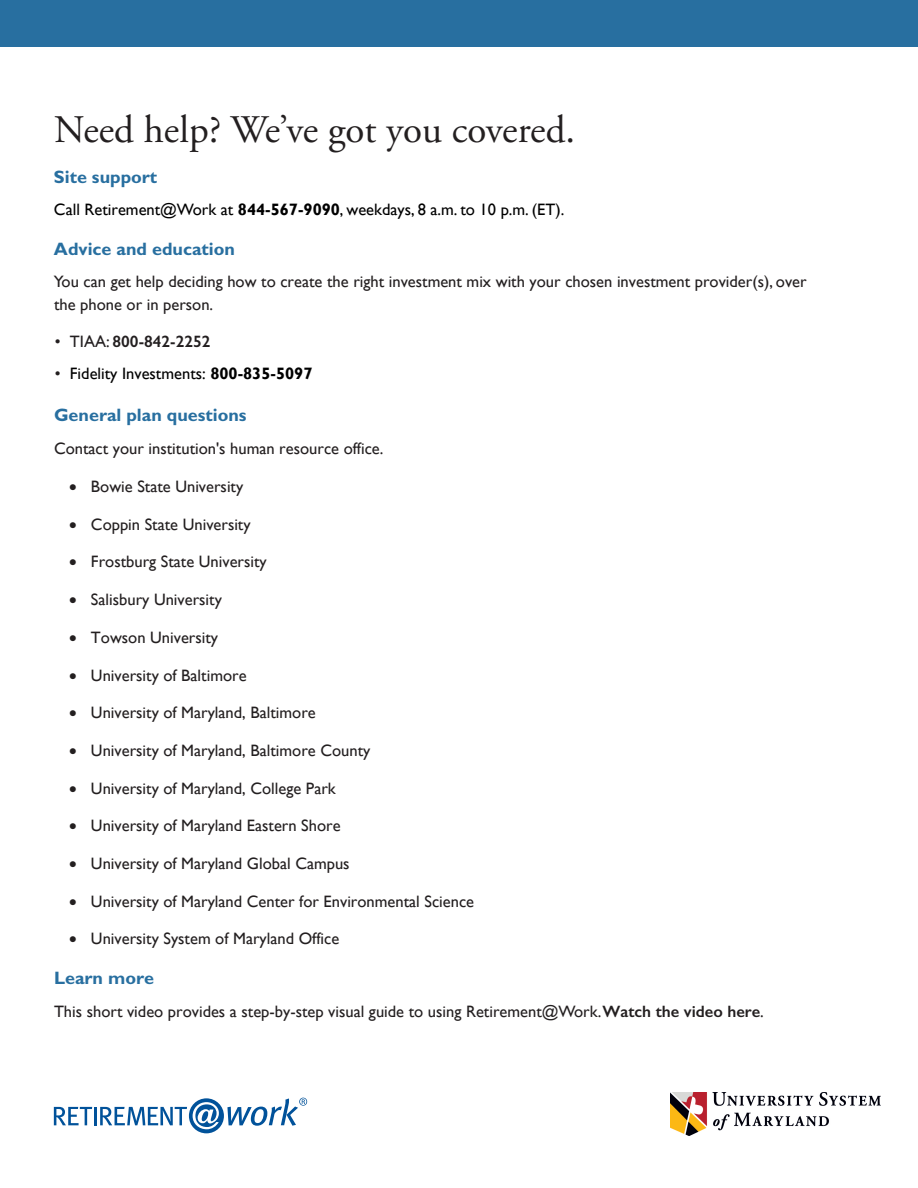
<style>
.page{position:relative;width:918px;height:1188px;background:#fff}
.page>*{position:absolute;margin:0;border:0;box-sizing:border-box;transform-origin:0 0}
.t1{font:39px "Adobe Garamond Pro";color:#231f20}
.t2{font:700 18px "Gill Sans";color:#286fa0}
.t3{font:16.5px "Gill Sans";color:#231f20}
.t4{font:16.5px/22.5px "Gill Sans";color:#231f20}
.t5{font:16.5px "Gill Sans";color:#000}
.t6{font:600 16.5px "Gill Sans";color:#231f20}
.s1{font-weight:700}
.s2{font-weight:400}
.s3{color:#231f20}
.s4{font-weight:600}
</style>
<div class="page">
<div style="left:0;top:0;width:918px;height:47px;background:#286fa0"></div>
<svg style="left:54px;top:1107px;width:38px;height:18px"></svg>
<hr style="left:94px;top:1107px;width:3px;height:18px;background:#01529a">
<svg style="left:100px;top:1098px;width:207px;height:35px"></svg>
<img style="left:670px;top:1093px;width:210px;height:43px">
<h1 class="t1" style="left:54px;top:106px;width:523px">Need help? We’ve got you covered.</h1>
<p class="t2" style="left:54px;top:166px;width:105px">Site support</p>
<p class="t5" style="left:54px;top:200px;width:512px">Call Retirement@Work at <span class="s1">844-567-9090</span>, weekdays, 8 a.m. to 10 p.m. (ET).</p>
<p class="t2" style="left:54px;top:238px;width:182px">Advice and education</p>
<p class="t4" style="left:54px;top:270px;width:754px">You can get help deciding how to create the right investment mix with your chosen investment provider(s), over the phone or in person.</p>
<p class="t6" style="left:55px;top:331px;width:157px"><span class="s2">• TIAA:</span> 800-842-2252</p>
<p class="t5" style="left:55px;top:364px;width:259px"><span class="s3">•</span> Fidelity Investments: <span class="s1">800-835-5097</span></p>
<p class="t2" style="left:54px;top:405px;width:194px">General plan questions</p>
<p class="t3" style="left:54px;top:439px;width:331px">Contact your institution's human resource office.</p>
<p class="t3" style="left:69px;top:477px;width:176px">• Bowie State University</p>
<p class="t3" style="left:69px;top:515px;width:183px">• Coppin State University</p>
<p class="t3" style="left:69px;top:552px;width:199px">• Frostburg State University</p>
<p class="t3" style="left:69px;top:590px;width:154px">• Salisbury University</p>
<p class="t3" style="left:69px;top:628px;width:151px">• Towson University</p>
<p class="t3" style="left:69px;top:665px;width:179px">• University of Baltimore</p>
<p class="t3" style="left:69px;top:703px;width:248px">• University of Maryland, Baltimore</p>
<p class="t3" style="left:69px;top:741px;width:303px">• University of Maryland, Baltimore County</p>
<p class="t3" style="left:69px;top:778px;width:268px">• University of Maryland, College Park</p>
<p class="t3" style="left:69px;top:816px;width:273px">• University of Maryland Eastern Shore</p>
<p class="t3" style="left:69px;top:854px;width:282px">• University of Maryland Global Campus</p>
<p class="t3" style="left:69px;top:892px;width:407px">• University of Maryland Center for Environmental Science</p>
<p class="t3" style="left:69px;top:929px;width:272px">• University System of Maryland Office</p>
<p class="t2" style="left:54px;top:967px;width:102px">Learn more</p>
<p class="t4" style="left:54px;top:1000px;width:711px">This short video provides a step-by-step visual guide to using Retirement@Work. <span class="s4">Watch the video here</span>.</p>
</div>
